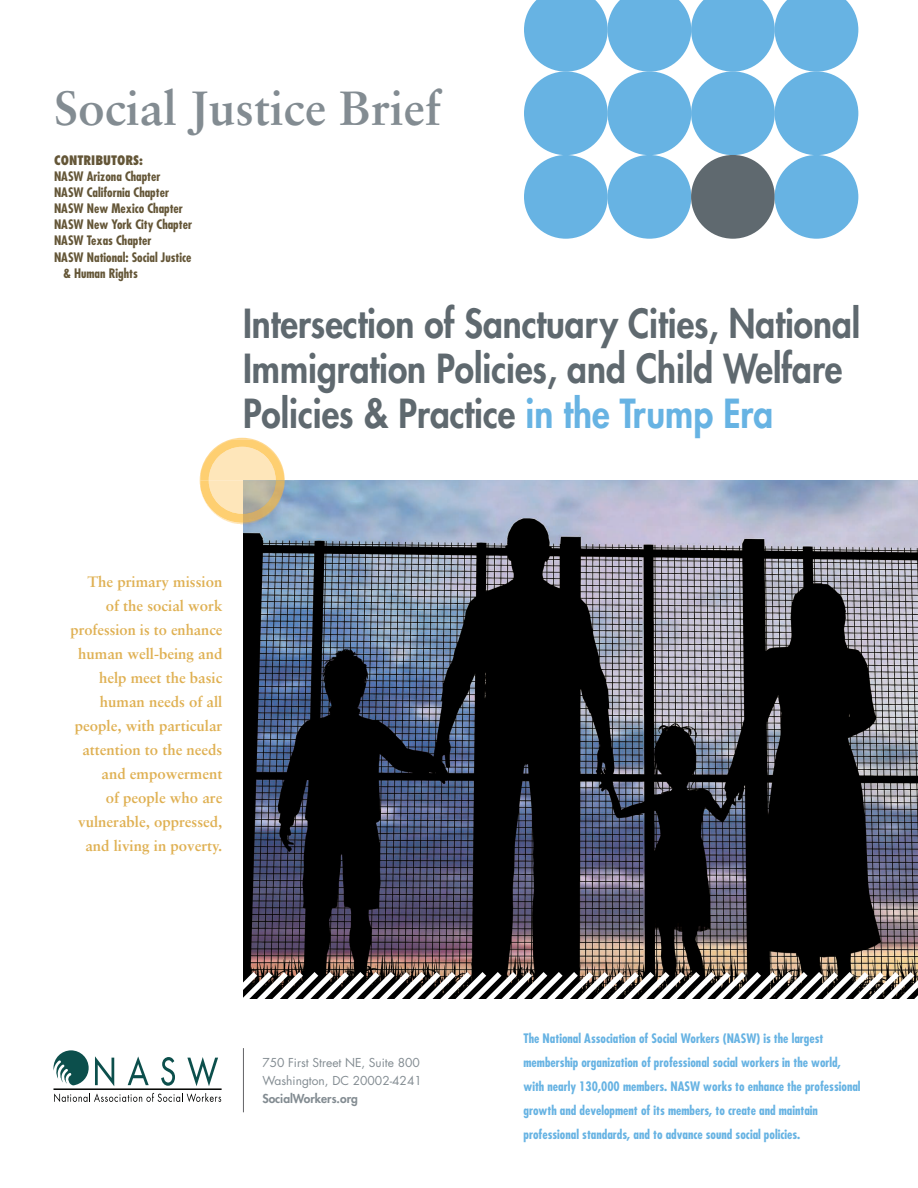
<style>
.page{position:relative;width:918px;height:1188px;background:#fff}
.page>*{position:absolute;margin:0;border:0;box-sizing:border-box;transform-origin:0 0}
.t1{font:700 48px "Sabon";color:#838c92}
.t2{font:800 39px/45px "Futura";color:#5f696f;scale:.9 1}
.t3{font:700 15px/24px "Sabon";color:#dfb052;text-align:right}
.t4{font:700 condensed 12.75px/24px "Futura";color:#67b3e3}
.t5{font:700 condensed 12.75px "Futura";color:#645637}
.t6{font:800 condensed 12.75px "Futura";color:#645637}
.t7{font:12px/18px "Futura";color:#838c92}
.t8{font:800 12px "Futura";color:#838c92}
.s1{color:#67b3e3}
</style>
<div class="page">
<img style="left:243px;top:480px;width:675px;height:492px">
<svg style="left:54px;top:1050px;width:35px;height:35px"></svg>
<hr style="left:54px;top:1088px;width:168px;height:2px;background:#040503">
<svg style="left:54px;top:1093px;width:167px;height:9px"></svg>
<svg style="left:95px;top:1056px;width:19px;height:30px"></svg>
<svg style="left:128px;top:1056px;width:21px;height:29px"></svg>
<svg style="left:161px;top:1057px;width:14px;height:29px"></svg>
<svg style="left:187px;top:1057px;width:31px;height:29px"></svg>
<hr style="left:243px;top:1048px;width:1px;height:64px;background:#636366">
<svg style="left:524px;top:0;width:334px;height:72px"></svg>
<div style="left:524px;top:71px;width:84px;height:84px;background:#67b3e3;border-radius:50%"></div>
<div style="left:608px;top:71px;width:83px;height:84px;background:#67b3e3;border-radius:50%"></div>
<div style="left:691px;top:71px;width:84px;height:84px;background:#67b3e3;border-radius:50%"></div>
<div style="left:775px;top:71px;width:83px;height:84px;background:#67b3e3;border-radius:50%"></div>
<div style="left:524px;top:155px;width:84px;height:84px;background:#67b3e3;border-radius:50%"></div>
<div style="left:608px;top:155px;width:83px;height:84px;background:#67b3e3;border-radius:50%"></div>
<div style="left:691px;top:155px;width:84px;height:84px;background:#5f696f;border-radius:50%"></div>
<div style="left:775px;top:155px;width:83px;height:84px;background:#67b3e3;border-radius:50%"></div>
<svg style="left:243px;top:972px;width:675px;height:27px"></svg>
<img style="left:233px;top:523px;width:10px;height:2px">
<img style="left:243px;top:480px;width:51px;height:50px">
<svg style="left:229px;top:438px;width:26px;height:2px"></svg>
<img style="left:200px;top:440px;width:85px;height:83px">
<h1 class="t1" style="left:54px;top:89px;width:388px">Social Justice Brief</h1>
<p class="t6" style="left:54px;top:154px;width:91px">CONTRIBUTORS:</p>
<p class="t5" style="left:54px;top:171px;width:108px">NASW Arizona Chapter</p>
<p class="t5" style="left:54px;top:187px;width:117px">NASW California Chapter</p>
<p class="t5" style="left:54px;top:203px;width:130px">NASW New Mexico Chapter</p>
<p class="t5" style="left:54px;top:219px;width:140px">NASW New York City Chapter</p>
<p class="t5" style="left:54px;top:235px;width:99px">NASW Texas Chapter</p>
<p class="t5" style="left:54px;top:251px;width:139px">NASW National: Social Justice</p>
<p class="t5" style="left:63px;top:267px;width:76px">&amp; Human Rights</p>
<h2 class="t2" style="left:243px;top:304px;width:687px">Intersection of Sanctuary Cities, National<br>Immigration Policies, and Child Welfare<br>Policies &amp; Practice <span class="s1">in the Trump Era</span></h2>
<p class="t3" style="left:71px;top:571px;width:153px">The primary mission of the social work profession is to enhance human well-being and help meet the basic human needs of all people, with particular attention to the needs and empowerment<br>of people who are vulnerable, oppressed, and living in poverty.</p>
<p class="t7" style="left:262px;top:1055px;width:161px">750 First Street NE, Suite 800<br>Washington, DC 20002-4241</p>
<p class="t8" style="left:262px;top:1093px;width:97px">SocialWorkers.org</p>
<p class="t4" style="left:524px;top:1027px;width:339px">The National Association of Social Workers (NASW) is the largest membership organization of professional social workers in the world, with nearly 130,000 members. NASW works to enhance the professional growth and development of its members, to create and maintain professional standards, and to advance sound social policies.</p>
</div>
